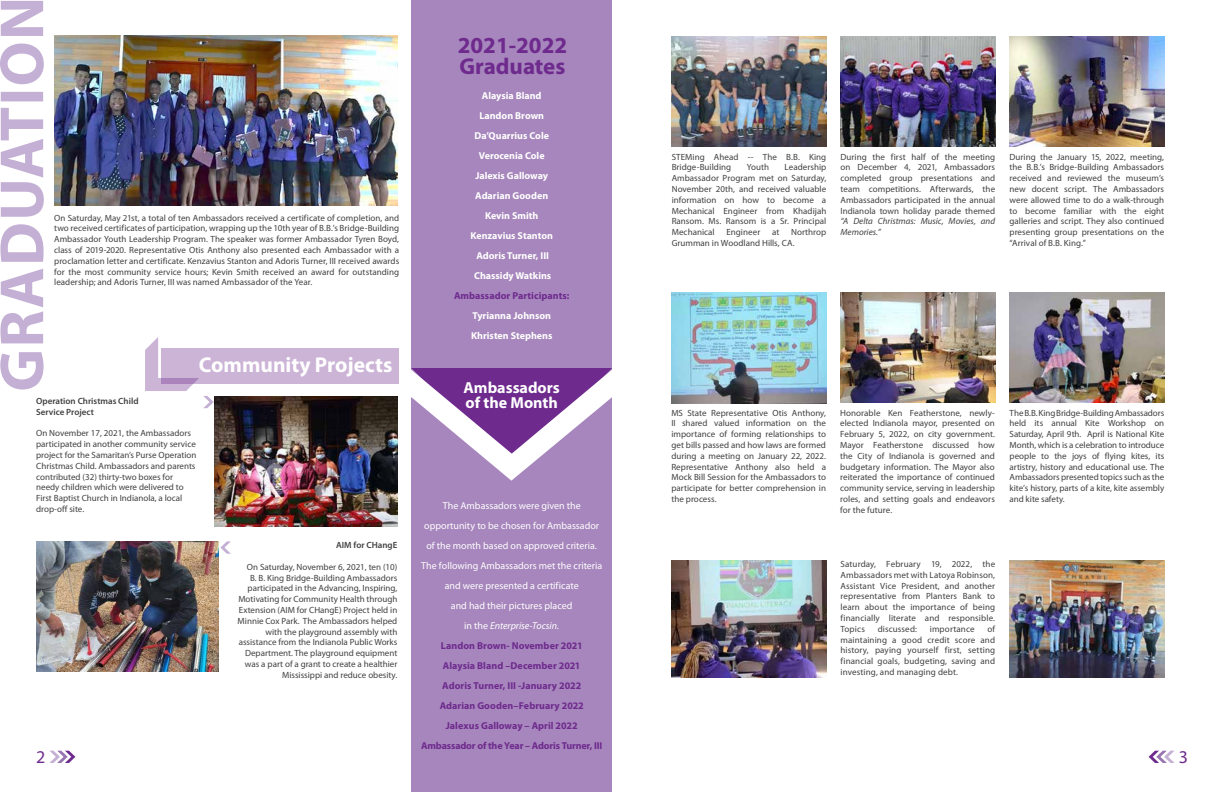
<style>
.page{position:relative;width:1224px;height:792px;background:#fff}
.page>*{position:absolute;margin:0;border:0;box-sizing:border-box;transform-origin:0 0}
.t1{font:700 23px/21px "Myriad Pro";color:#6e2a8d}
.t2{font:700 21.4px "Myriad Pro";color:#fff}
.t3{font:18px "Myriad Pro";color:#6e2a8d}
.t4{font:700 16px/15px "Myriad Pro";color:#fff}
.t5{font:10px/20px "Myriad Pro";color:#fff;text-align:center}
.t6{font:700 10px/20px "Myriad Pro";color:#fff;text-align:center}
.t7{font:700 10px "Myriad Pro";letter-spacing:.005em;color:#6e2a8d}
.t8{font:9px/10.8px "Myriad Pro";color:#414042;text-align:justify}
.t9{font:600 9px/10.8px "Myriad Pro";color:#414042}
.t10{font:italic 9px/10.8px "Myriad Pro";color:#414042}
.s1{font-style:italic}
.s2{font-weight:700;color:#6e2a8d}
</style>
<div class="page">
<svg style="left:1149px;top:751px;width:26px;height:12px"></svg>
<div style="left:412px;top:0;width:200px;height:792px;background:#a686bc"></div>
<svg style="left:411px;top:361px;width:201px;height:120px"></svg>
<svg style="left:49px;top:751px;width:26px;height:12px"></svg>
<img style="left:672px;top:36px;width:154px;height:110px">
<img style="left:671px;top:293px;width:155px;height:110px">
<img style="left:1010px;top:292px;width:154px;height:111px">
<img style="left:841px;top:36px;width:154px;height:110px">
<img style="left:841px;top:293px;width:154px;height:110px">
<img style="left:671px;top:560px;width:155px;height:118px">
<img style="left:1010px;top:560px;width:154px;height:118px">
<svg style="left:0;top:1px;width:44px;height:389px"></svg>
<img style="left:214px;top:396px;width:183px;height:130px">
<img style="left:36px;top:541px;width:183px;height:131px">
<svg style="left:220px;top:541px;width:11px;height:13px"></svg>
<img style="left:55px;top:35px;width:342px;height:170px">
<svg style="left:145px;top:337px;width:69px;height:71px"></svg>
<div style="left:162px;top:348px;width:237px;height:36px;background:#ccb4d7"></div>
<img style="left:1009px;top:36px;width:155px;height:110px">
<p class="t8" style="left:54px;top:212px;width:347px">On Saturday, May 21st, a total of ten Ambassadors received a certificate of completion, and two received certificates of participation, wrapping up the 10th year of B.B.’s Bridge-Building Ambassador Youth Leadership Program. The speaker was former Ambassador Tyren Boyd, class of 2019-2020. Representative Otis Anthony also presented each Ambassador with a proclamation letter and certificate. Kenzavius Stanton and Adoris Turner, III received awards for the most community service hours; Kevin Smith received an award for outstanding leadership; and Adoris Turner, III was named Ambassador of the Year.</p>
<h2 class="t2" style="left:199px;top:351px;width:195px">Community Projects</h2>
<h1 class="t1" style="left:458px;top:34px;width:111px">2021-2022<br>Graduates</h1>
<p class="t6" style="left:470px;top:85px;width:84px">Alaysia Bland<br>Landon Brown<br>Da’Quarrius Cole<br>Verocenia Cole<br>Jalexis Galloway<br>Adarian Gooden<br>Kevin Smith<br>Kenzavius Stanton<br>Adoris Turner, III<br>Chassidy Watkins</p>
<p class="t7" style="left:454px;top:289px;width:117px">Ambassador Participants:</p>
<p class="t6" style="left:471px;top:305px;width:83px;text-align:left">Tyrianna Johnson<br>Khristen Stephens</p>
<p class="t8" style="left:672px;top:151px;width:156px">STEMing Ahead -- The B.B. King<br>Bridge-Building</p>
<p class="t8" style="left:672px;top:162px;width:156px;text-indent:113px">Leadership Ambassador Program met on Saturday, November 20th, and received valuable information on how to become a Mechanical Engineer from Khadijah Ransom. Ms. Ransom is a Sr. Principal Mechanical</p>
<p class="t8" style="left:747px;top:162px;width:24px">Youth</p>
<p class="t8" style="left:672px;top:227px;width:156px;text-indent:119px">Northrop<br>Grumman in Woodland Hills, CA.</p>
<p class="t8" style="left:726px;top:227px;width:35px">Engineer</p>
<p class="t8" style="left:772px;top:227px;width:9px">at</p>
<p class="t8" style="left:841px;top:151px;width:156px">During the first half of the meeting on December 4, 2021, Ambassadors completed group presentations and team competitions. Afterwards, the Ambassadors participated in the annual Indianola town holiday parade themed</p>
<p class="t10" style="left:841px;top:216px;width:156px">“A Delta Christmas: Music, Movies, and<br>Memories.”</p>
<p class="t8" style="left:1010px;top:151px;width:156px">During the January 15, 2022, meeting, the B.B.’s Bridge-Building Ambassadors received and reviewed the museum’s new docent script. The Ambassadors were allowed time to do a walk-through to become familiar with the eight galleries and script. They also continued presenting group presentations on the “Arrival of B.B. King.”</p>
<h3 class="t4" style="left:464px;top:380px;width:98px">Ambassadors of the Month</h3>
<p class="t9" style="left:36px;top:395px;width:104px">Operation Christmas Child<br>Service Project</p>
<p class="t8" style="left:36px;top:428px;width:162px;text-align:left">On November 17, 2021, the Ambassadors participated in another community service project for the Samaritan’s Purse Operation Christmas Child. Ambassadors and parents contributed (32) thirty-two boxes for needy children which were delivered to First Baptist Church in Indianola, a local drop-off site.</p>
<p class="t8" style="left:671px;top:407px;width:156px">MS State Representative Otis Anthony, II shared valued information on the importance of forming relationships to get bills passed and how laws are formed during a meeting on January 22, 2022.<br>Representative Anthony also held a Mock Bill Session for the Ambassadors to participate for better comprehension in the process.</p>
<p class="t8" style="left:840px;top:407px;width:156px">Honorable Ken Featherstone, newly&shy;elected Indianola mayor, presented on February 5, 2022, on city government.<br>Mayor Featherstone discussed how the City of Indianola is governed and budgetary information. The Mayor also reiterated the importance of continued community service, serving in leadership roles, and setting goals and endeavors for the future.</p>
<p class="t8" style="left:1010px;top:407px;width:156px">The B.B. King Bridge-Building Ambassadors held its annual Kite Workshop on Saturday, April 9th. April is National Kite Month, which is a celebration to introduce people to the joys of flying kites, its artistry, history and educational use. The Ambassadors presented topics such as the kite’s history, parts of a kite, kite assembly and kite safety.</p>
<p class="t5" style="left:421px;top:495px;width:183px">The Ambassadors were given the opportunity to be chosen for Ambassador of the month based on approved criteria.<br>The following Ambassadors met the criteria and were presented a certificate<br>and had their pictures placed<br>in the <span class="s1">Enterprise-Tocsin.<br></span><span class="s2">Landon Brown- November 2021<br>Alaysia Bland –December 2021<br>Adoris Turner, III -January 2022<br>Adarian Gooden–February 2022<br>Jalexus Galloway – April 2022<br>Ambassador of the Year – Adoris Turner, III</span></p>
<p class="t9" style="left:336px;top:540px;width:63px">AIM for CHangE</p>
<p class="t8" style="left:238px;top:561px;width:161px;text-align:right">On Saturday, November 6, 2021, ten (10)<br>B. B. King Bridge-Building Ambassadors participated in the Advancing, Inspiring, Motivating for Community Health through Extension (AIM for CHangE) Project held in Minnie Cox Park. The Ambassadors helped with the playground assembly with assistance from the Indianola Public Works Department. The playground equipment was a part of a grant to create a healthier Mississippi and reduce obesity.</p>
<p class="t8" style="left:841px;top:558px;width:156px">Saturday, February 19, 2022, the Ambassadors met with Latoya Robinson, Assistant Vice President, and another representative from Planters Bank to learn about the importance of being financially literate and responsible.<br>Topics</p>
<p class="t8" style="left:841px;top:623px;width:156px;text-indent:147px">of maintaining a good credit score and history, paying yourself first, setting financial goals, budgeting, saving and investing, and managing debt.</p>
<p class="t8" style="left:878px;top:623px;width:41px">discussed:</p>
<p class="t8" style="left:930px;top:623px;width:46px">importance</p>
<h3 class="t3" style="left:36px;top:746px;width:11px">2</h3>
<h3 class="t3" style="left:1179px;top:746px;width:11px">3</h3>
</div>
